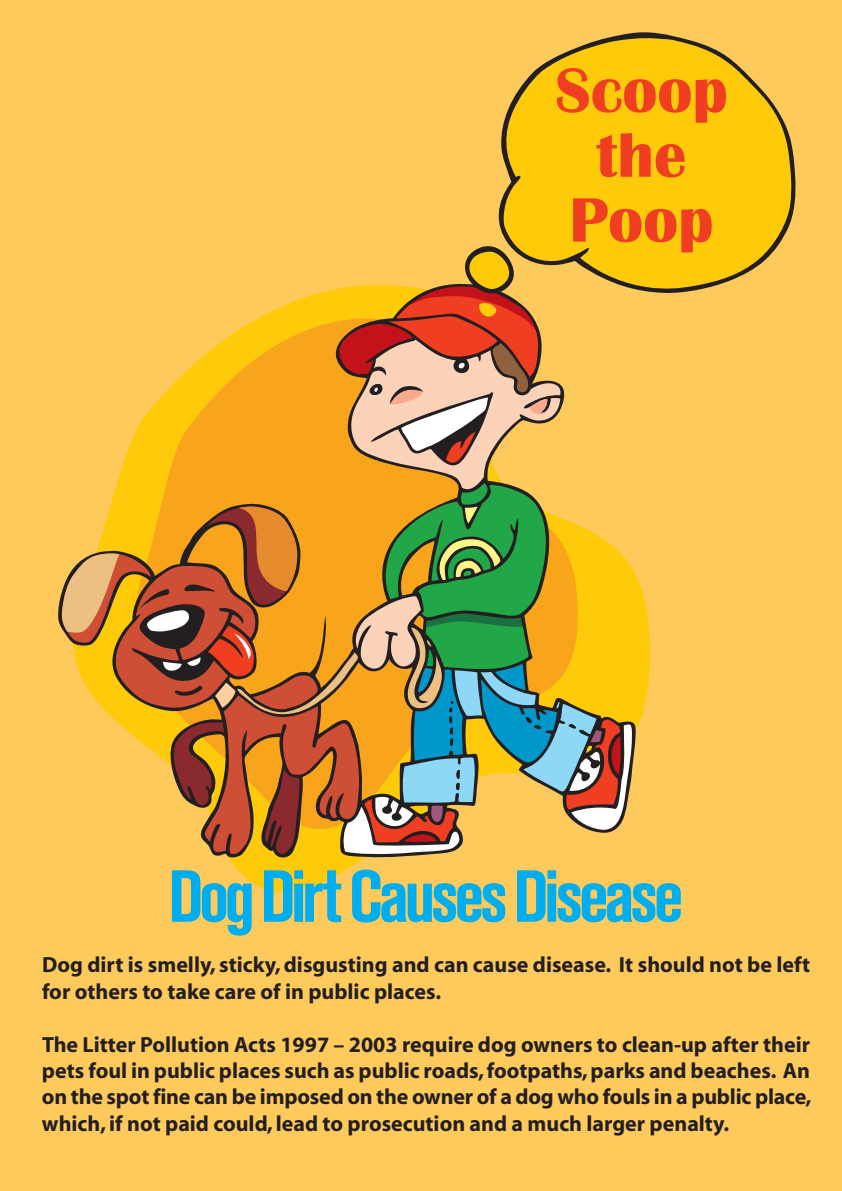
<style>
.page{position:relative;width:842px;height:1191px;background:#feca5c}
.page>*{position:absolute;margin:0;border:0;box-sizing:border-box;transform-origin:0 0}
.t1{font:72px "Ad Grotesk SH Dem Bol Con";letter-spacing:-.015em;color:#00aeef}
.t2{font:700 64.8px/64.8px "Britannic";color:#ef3e22;text-align:center}
.t3{font:700 22px/26.4px "Myriad";color:#231f20}
</style>
<div class="page">
<svg style="left:230px;top:860px;width:131px;height:32px;fill:#feca0a"></svg>
<svg style="left:58px;top:568px;width:578px;height:292px"></svg>
<svg style="left:498px;top:32px;width:297px;height:261px"></svg>
<svg style="left:61px;top:244px;width:571px;height:610px"></svg>
<svg style="left:502px;top:36px;width:290px;height:254px;fill:#feca0a"></svg>
<h2 class="t2" style="left:555px;top:59px;width:174px">Scoop the<br>Poop</h2>
<h1 class="t1" style="left:170px;top:854px;width:513px">Dog Dirt Causes Disease</h1>
<p class="t3" style="left:42px;top:953px;width:770px">Dog dirt is smelly, sticky,disgusting and can cause disease. It should not be left for others to take care of in public places.</p>
<p class="t3" style="left:42px;top:1033px;width:771px;text-align:justify">The Litter Pollution Acts 1997 – 2003 require dog owners to clean-up after their pets foul in public places such as public roads,footpaths,parks and beaches. An on the spot fine can be imposed on the owner of a dog who fouls in a public place, which, if not paid could, lead to prosecution and a much larger penalty.</p>
</div>
